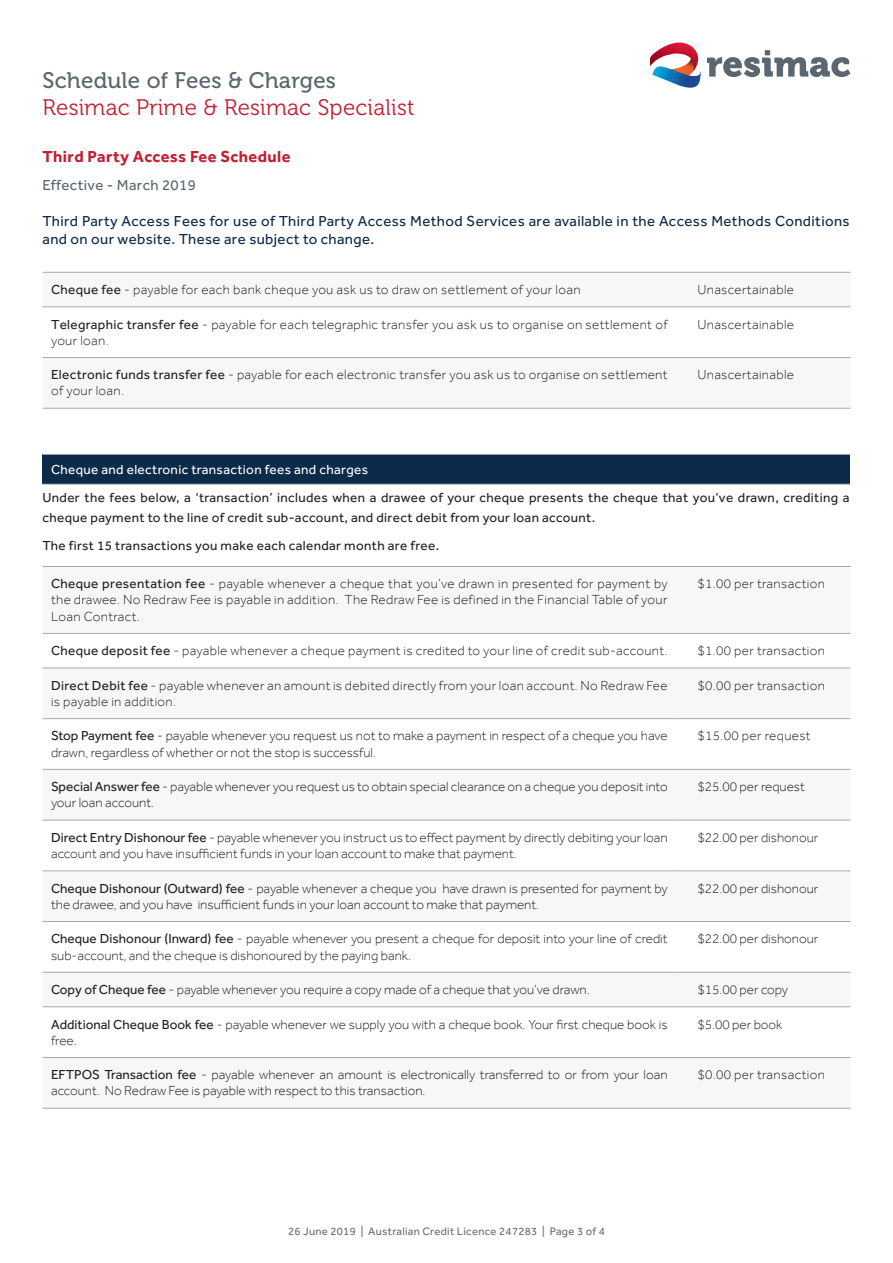
<style>
.page{position:relative;width:893px;height:1263px;background:#fff}
.page>*{position:absolute;margin:0;border:0;box-sizing:border-box;transform-origin:0 0}
.t1{font:22.35px "Museo 300";letter-spacing:.01em;color:#c21f31}
.t2{font:22.35px "Museo 500";letter-spacing:.01em;color:#5a6670}
.t3{font:700 16.5px "Effra";letter-spacing:.025em;color:#c21f31}
.t4{font:15px/18px "Effra";letter-spacing:.025em;color:#0c2a49}
.t5{font:15px "Effra";letter-spacing:.025em;color:#5a6670}
.t6{font:300 13.5px/16.2px "Effra";color:#231f20}
.t7{font:300 13.5px/16.2px "Effra";letter-spacing:.025em;color:#231f20}
.t8{font:13.5px/19.5px "Effra";letter-spacing:.025em;color:#231f20}
.t9{font:13.5px "Effra";letter-spacing:.025em;color:#fff}
.t10{font:11.25px "Effra";letter-spacing:.025em;color:#6c6d70}
.s1{font-weight:400}
</style>
<div class="page">
<svg style="left:650px;top:43px;width:51px;height:45px"></svg>
<svg style="left:707px;top:50px;width:143px;height:27px"></svg>
<svg style="left:43px;top:306px;width:807px;height:102px"></svg>
<hr style="left:43px;top:307px;width:633px;height:1px;background:#a8a9ad">
<hr style="left:676px;top:307px;width:174px;height:1px;background:#a8a9ad">
<hr style="left:43px;top:357px;width:633px;height:1px;background:#a8a9ad">
<hr style="left:676px;top:357px;width:174px;height:1px;background:#a8a9ad">
<hr style="left:43px;top:408px;width:633px;height:1px;background:#a8a9ad">
<hr style="left:676px;top:408px;width:174px;height:1px;background:#a8a9ad">
<hr style="left:43px;top:272px;width:633px;height:1px;background:#a8a9ad">
<hr style="left:676px;top:272px;width:174px;height:1px;background:#a8a9ad">
<div style="left:43px;top:454px;width:807px;height:30px;background:#0c2a49"></div>
<hr style="left:43px;top:454px;width:807px;height:1px;background:#a8a9ad">
<hr style="left:43px;top:484px;width:807px;height:1px;background:#a8a9ad">
<svg style="left:43px;top:632px;width:807px;height:476px"></svg>
<hr style="left:43px;top:633px;width:633px;height:1px;background:#a8a9ad">
<hr style="left:676px;top:633px;width:174px;height:1px;background:#a8a9ad">
<hr style="left:43px;top:668px;width:633px;height:1px;background:#a8a9ad">
<hr style="left:676px;top:668px;width:174px;height:1px;background:#a8a9ad">
<hr style="left:43px;top:718px;width:633px;height:1px;background:#a8a9ad">
<hr style="left:676px;top:718px;width:174px;height:1px;background:#a8a9ad">
<hr style="left:43px;top:769px;width:633px;height:1px;background:#a8a9ad">
<hr style="left:676px;top:769px;width:174px;height:1px;background:#a8a9ad">
<hr style="left:43px;top:820px;width:633px;height:1px;background:#a8a9ad">
<hr style="left:676px;top:820px;width:174px;height:1px;background:#a8a9ad">
<hr style="left:43px;top:870px;width:633px;height:1px;background:#a8a9ad">
<hr style="left:676px;top:870px;width:174px;height:1px;background:#a8a9ad">
<hr style="left:43px;top:921px;width:633px;height:1px;background:#a8a9ad">
<hr style="left:676px;top:921px;width:174px;height:1px;background:#a8a9ad">
<hr style="left:43px;top:972px;width:633px;height:1px;background:#a8a9ad">
<hr style="left:676px;top:972px;width:174px;height:1px;background:#a8a9ad">
<hr style="left:43px;top:1006px;width:633px;height:1px;background:#a8a9ad">
<hr style="left:676px;top:1006px;width:174px;height:1px;background:#a8a9ad">
<hr style="left:43px;top:1057px;width:633px;height:1px;background:#a8a9ad">
<hr style="left:676px;top:1057px;width:174px;height:1px;background:#a8a9ad">
<hr style="left:43px;top:1108px;width:633px;height:1px;background:#a8a9ad">
<hr style="left:676px;top:1108px;width:174px;height:1px;background:#a8a9ad">
<hr style="left:43px;top:566px;width:633px;height:1px;background:#a8a9ad">
<hr style="left:676px;top:566px;width:174px;height:1px;background:#a8a9ad">
<h1 class="t2" style="left:43px;top:68px;width:295px">Schedule of Fees &amp; Charges</h1>
<h1 class="t1" style="left:43px;top:95px;width:374px">Resimac Prime &amp; Resimac Specialist</h1>
<p class="t3" style="left:43px;top:146px;width:250px">Third Party Access Fee Schedule</p>
<p class="t5" style="left:43px;top:176px;width:155px">Effective - March 2019</p>
<p class="t4" style="left:43px;top:212px;width:809px">Third Party Access Fees for use of Third Party Access Method Services are available in the Access Methods Conditions and on our website. These are subject to change.</p>
<p class="t7" style="left:51px;top:281px;width:531px"><span class="s1">Cheque fee</span> - payable for each bank cheque you ask us to draw on settlement of your loan</p>
<p class="t7" style="left:697px;top:281px;width:98px">Unascertainable</p>
<p class="t7" style="left:51px;top:316px;width:618px"><span class="s1">Telegraphic transfer fee</span> - payable for each telegraphic transfer you ask us to organise on settlement of your loan.</p>
<p class="t7" style="left:697px;top:316px;width:98px">Unascertainable</p>
<p class="t7" style="left:51px;top:366px;width:618px"><span class="s1">Electronic funds transfer fee</span> - payable for each electronic transfer you ask us to organise on settlement of your loan.</p>
<p class="t7" style="left:697px;top:366px;width:98px">Unascertainable</p>
<p class="t9" style="left:51px;top:461px;width:319px">Cheque and electronic transaction fees and charges</p>
<p class="t8" style="left:43px;top:488px;width:809px">Under the fees below, a ‘transaction’ includes when a drawee of your cheque presents the cheque that you’ve drawn, crediting a cheque payment to the line of credit sub-account, and direct debit from your loan account.</p>
<p class="t8" style="left:43px;top:535px;width:398px">The first 15 transactions you make each calendar month are free.</p>
<p class="t6" style="left:51px;top:575px;width:618px;text-align:justify"><span class="s1">Cheque presentation fee</span> - payable whenever a cheque that you’ve drawn in presented for payment by the drawee. No Redraw Fee is payable in addition. The Redraw Fee is defined in the Financial Table of your Loan Contract.</p>
<p class="t7" style="left:697px;top:575px;width:129px">$1.00 per transaction</p>
<p class="t7" style="left:51px;top:642px;width:618px"><span class="s1">Cheque deposit fee</span> - payable whenever a cheque payment is credited to your line of credit sub-account.</p>
<p class="t7" style="left:697px;top:642px;width:129px">$1.00 per transaction</p>
<p class="t7" style="left:51px;top:677px;width:618px"><span class="s1">Direct Debit fee</span> - payable whenever an amount is debited directly from your loan account. No Redraw Fee is payable in addition.</p>
<p class="t7" style="left:697px;top:677px;width:129px">$0.00 per transaction</p>
<p class="t6" style="left:51px;top:728px;width:618px"><span class="s1">Stop Payment fee</span> - payable whenever you request us not to make a payment in respect of a cheque you have drawn, regardless of whether or not the stop is successful.</p>
<p class="t7" style="left:697px;top:728px;width:115px">$15.00 per request</p>
<p class="t6" style="left:51px;top:778px;width:618px"><span class="s1">Special Answer fee</span> - payable whenever you request us to obtain special clearance on a cheque you deposit into your loan account.</p>
<p class="t6" style="left:697px;top:778px;width:109px">$25.00 per request</p>
<p class="t6" style="left:51px;top:829px;width:618px"><span class="s1">Direct Entry Dishonour fee</span> - payable whenever you instruct us to effect payment by directly debiting your loan account and you have insufficient funds in your loan account to make that payment.</p>
<p class="t6" style="left:697px;top:829px;width:123px">$22.00 per dishonour</p>
<p class="t6" style="left:51px;top:880px;width:618px"><span class="s1">Cheque Dishonour (Outward) fee</span> - payable whenever a cheque you have drawn is presented for payment by the drawee, and you have insufficient funds in your loan account to make that payment.</p>
<p class="t6" style="left:697px;top:880px;width:123px">$22.00 per dishonour</p>
<p class="t6" style="left:51px;top:930px;width:618px"><span class="s1">Cheque Dishonour (Inward) fee</span> - payable whenever you present a cheque for deposit into your line of credit sub-account, and the cheque is dishonoured by the paying bank.</p>
<p class="t6" style="left:697px;top:930px;width:123px">$22.00 per dishonour</p>
<p class="t6" style="left:51px;top:981px;width:540px"><span class="s1">Copy of Cheque fee</span> - payable whenever you require a copy made of a cheque that you’ve drawn.</p>
<p class="t6" style="left:697px;top:981px;width:92px">$15.00 per copy</p>
<p class="t6" style="left:51px;top:1016px;width:618px"><span class="s1">Additional Cheque Book fee</span> - payable whenever we supply you with a cheque book. Your first cheque book is free.</p>
<p class="t6" style="left:697px;top:1016px;width:86px">$5.00 per book</p>
<p class="t6" style="left:51px;top:1066px;width:618px"><span class="s1">EFTPOS Transaction fee</span> - payable whenever an amount is electronically transferred to or from your loan account. No Redraw Fee is payable with respect to this transaction.</p>
<p class="t7" style="left:697px;top:1066px;width:129px">$0.00 per transaction</p>
<p class="t10" style="left:288px;top:1225px;width:318px">26 June 2019 | Australian Credit Licence 247283 | Page 3 of 4</p>
</div>
